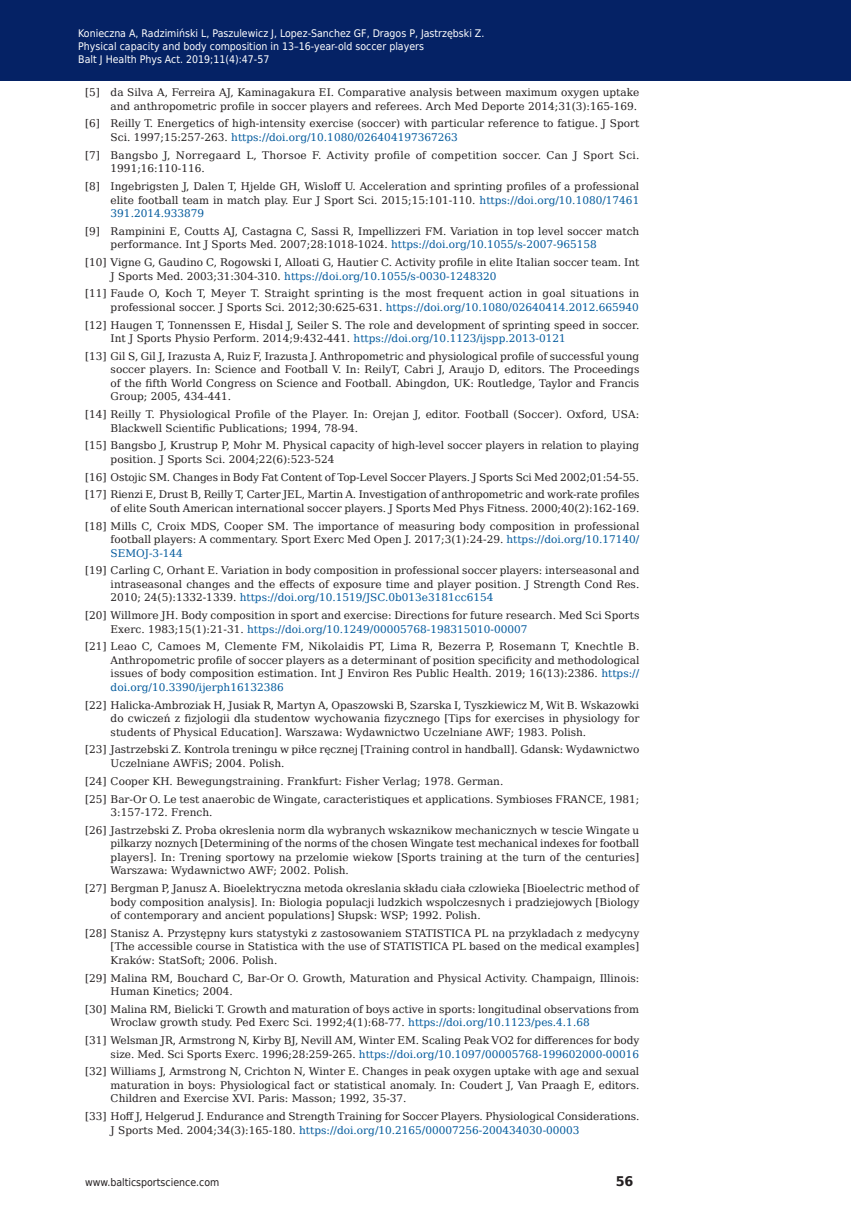
<style>
.page{position:relative;width:851px;height:1212px;background:#fff}
.page>*{position:absolute;margin:0;border:0;box-sizing:border-box;transform-origin:0 0}
.t1{font:700 13.35px "DejaVu Sans";color:#231f20;scale:.96 1}
.t2{font:10.5px/13.5px "DejaVu Serif";color:#231f20}
.t3{font:10.5px/12.6px "DejaVu Sans Condensed";color:#fff}
.t4{font:10.5px/13.5px "DejaVu Serif";letter-spacing:.025em;color:#231f20}
.t5{font:700 10.5px "DejaVu Sans";color:#fff}
.t6{font:10.5px "DejaVu Sans";color:#fff}
.t7{font:10.5px "DejaVu Sans Condensed";color:#231f20}
.s1{color:#01599c}
</style>
<div class="page">
<div style="left:0;top:0;width:850px;height:80px;background:#052265"></div>
<p class="t3" style="left:78px;top:27px;width:407px">Konieczna A, Radzimiński L, Paszulewicz J, Lopez-Sanchez GF, Dragos P, Jastrzębski Z.<br>Physical capacity and body composition in 13–16-year-old soccer players<br>Balt J Health Phys Act. 2019;11(4):47-57</p>
<p class="t5" style="left:86px;top:34px;width:358px">Baltic Journal of Health and Physical Activity 2014; 1(1): 1-4</p>
<p class="t6" style="left:86px;top:46px;width:320px">Journal of Gdansk University of Physical Education and Sport</p>
<p class="t2" style="left:85px;top:85px;width:555px;text-align:right">[5] da Silva A, Ferreira AJ, Kaminagakura EI. Comparative analysis between maximum oxygen uptake and anthropometric profile in soccer players and referees. Arch Med Deporte 2014;31(3):165-169.</p>
<p class="t2" style="left:111px;top:117px;width:530px;text-indent:-26px">[6] Reilly T. Energetics of high-intensity exercise (soccer) with particular reference to fatigue. J Sport<br>Sci. 1997;15:257-263. <span class="s1">https://doi.org/10.1080/026404197367263</span></p>
<p class="t4" style="left:111px;top:148px;width:530px;text-indent:-26px">[7] Bangsbo J, Norregaard L, Thorsoe F. Activity profile of competition soccer. Can J Sport Sci.<br>1991;16:110-116.</p>
<p class="t2" style="left:111px;top:179px;width:530px;text-align:justify;text-indent:-26px">[8] Ingebrigsten J, Dalen T, Hjelde GH, Wisloff U. Acceleration and sprinting profiles of a professional elite football team in match play. Eur J Sport Sci. 2015;15:101-110. <span class="s1">https://doi.org/10.1080/17461<br>391.2014.933879</span></p>
<p class="t2" style="left:111px;top:224px;width:530px;text-indent:-26px">[9] Rampinini E, Coutts AJ, Castagna C, Sassi R, Impellizzeri FM. Variation in top level soccer match performance. Int J Sports Med. 2007;28:1018-1024. <span class="s1">https://doi.org/10.1055/s-2007-965158</span></p>
<p class="t2" style="left:111px;top:255px;width:530px;text-indent:-26px">[10] Vigne G, Gaudino C, Rogowski I, Alloati G, Hautier C. Activity profile in elite Italian soccer team. Int<br>J Sports Med. 2003;31:304-310. <span class="s1">https://doi.org/10.1055/s-0030-1248320</span></p>
<p class="t2" style="left:85px;top:287px;width:555px;text-align:right">[11] Faude O, Koch T, Meyer T. Straight sprinting is the most frequent action in goal situations in professional soccer. J Sports Sci. 2012;30:625-631. <span class="s1">https://doi.org/10.1080/02640414.2012.665940</span></p>
<p class="t2" style="left:111px;top:318px;width:530px;text-indent:-26px">[12] Haugen T, Tonnenssen E, Hisdal J, Seiler S. The role and development of sprinting speed in soccer.<br>Int J Sports Physio Perform. 2014;9:432-441. <span class="s1">https://doi.org/10.1123/ijspp.2013-0121</span></p>
<p class="t2" style="left:111px;top:349px;width:530px;text-align:justify;text-indent:-26px">[13] Gil S, Gil J, Irazusta A, Ruiz F, Irazusta J. Anthropometric and physiological profile of successful young soccer players. In: Science and Football V. In: ReilyT, Cabri J, Araujo D, editors. The Proceedings of the fifth World Congress on Science and Football. Abingdon, UK: Routledge, Taylor and Francis Group; 2005, 434-441.</p>
<p class="t2" style="left:111px;top:407px;width:530px;text-indent:-26px">[14] Reilly T. Physiological Profile of the Player. In: Orejan J, editor. Football (Soccer). Oxford, USA:<br>Blackwell Scientific Publications; 1994, 78-94.</p>
<p class="t2" style="left:111px;top:439px;width:530px;text-indent:-26px">[15] Bangsbo J, Krustrup P, Mohr M. Physical capacity of high-level soccer players in relation to playing position. J Sports Sci. 2004;22(6):523-524</p>
<p class="t2" style="left:85px;top:468px;width:556px;line-height:17.7px">[16] Ostojic SM. Changes in Body Fat Content of Top-Level Soccer Players. J Sports Sci Med 2002;01:54-55. [17] Rienzi E, Drust B, Reilly T, Carter JEL, Martin A. Investigation of anthropometric and work-rate profiles</p>
<p class="t2" style="left:85px;top:499px;width:555px;line-height:17.7px;text-align:right">of elite South American international soccer players. J Sports Med Phys Fitness. 2000;40(2):162-169.<br>[18] Mills C, Croix MDS, Cooper SM. The importance of measuring body composition in professional</p>
<p class="t2" style="left:111px;top:532px;width:530px">football players: A commentary. Sport Exerc Med Open J. 2017;3(1):24-29. <span class="s1">https://doi.org/10.17140/<br>SEMOJ-3-144</span></p>
<p class="t2" style="left:111px;top:564px;width:530px;text-align:justify;text-indent:-26px">[19] Carling C, Orhant E. Variation in body composition in professional soccer players: interseasonal and intraseasonal changes and the effects of exposure time and player position. J Strength Cond Res.<br>2010; 24(5):1332-1339. <span class="s1">https://doi.org/10.1519/JSC.0b013e3181cc6154</span></p>
<p class="t2" style="left:111px;top:608px;width:530px;text-indent:-26px">[20] Willmore JH. Body composition in sport and exercise: Directions for future research. Med Sci Sports<br>Exerc. 1983;15(1):21-31. <span class="s1">https://doi.org/10.1249/00005768-198315010-00007</span></p>
<p class="t2" style="left:111px;top:640px;width:530px;text-align:justify;text-indent:-26px">[21] Leao C, Camoes M, Clemente FM, Nikolaidis PT, Lima R, Bezerra P, Rosemann T, Knechtle B.<br>Anthropometric profile of soccer players as a determinant of position specificity and methodological issues of body composition estimation. Int J Environ Res Public Health. 2019; 16(13):2386. <span class="s1">https:// doi.org/10.3390/ijerph16132386</span></p>
<p class="t2" style="left:111px;top:698px;width:530px;text-align:justify;text-indent:-26px">[22] Halicka-Ambroziak H, Jusiak R, Martyn A, Opaszowski B, Szarska I, Tyszkiewicz M, Wit B. Wskazowki do cwiczeń z fizjologii dla studentow wychowania fizycznego [Tips for exercises in physiology for students of Physical Education]. Warszawa: Wydawnictwo Uczelniane AWF; 1983. Polish.</p>
<p class="t2" style="left:111px;top:743px;width:530px;text-indent:-26px">[23] Jastrzebski Z. Kontrola treningu w piłce ręcznej [Training control in handball]. Gdansk: Wydawnictwo<br>Uczelniane AWFiS; 2004. Polish.</p>
<p class="t2" style="left:85px;top:772px;width:555px;line-height:17.7px">[24] Cooper KH. Bewegungstraining. Frankfurt: Fisher Verlag; 1978. German.<br>[25] Bar-Or O. Le test anaerobic de Wingate, caracteristiques et applications. Symbioses FRANCE, 1981;</p>
<p class="t2" style="left:85px;top:803px;width:555px;line-height:17.7px;text-indent:26px">3:157-172. French.<br>[26] Jastrzebski Z. Proba okreslenia norm dla wybranych wskaznikow mechanicznych w tescie Wingate u</p>
<p class="t2" style="left:111px;top:836px;width:530px;text-align:justify">pilkarzy noznych [Determining of the norms of the chosen Wingate test mechanical indexes for football players]. In: Trening sportowy na przelomie wiekow [Sports training at the turn of the centuries] Warszawa: Wydawnictwo AWF; 2002. Polish.</p>
<p class="t2" style="left:111px;top:881px;width:530px;text-align:justify;text-indent:-26px">[27] Bergman P, Janusz A. Bioelektryczna metoda okreslania składu ciała czlowieka [Bioelectric method of body composition analysis]. In: Biologia populacji ludzkich wspolczesnych i pradziejowych [Biology of contemporary and ancient populations] Słupsk: WSP; 1992. Polish.</p>
<p class="t2" style="left:111px;top:926px;width:530px;text-align:justify;text-indent:-26px">[28] Stanisz A. Przystępny kurs statystyki z zastosowaniem STATISTICA PL na przykladach z medycyny [The accessible course in Statistica with the use of STATISTICA PL based on the medical examples] Kraków: StatSoft; 2006. Polish.</p>
<p class="t2" style="left:111px;top:971px;width:530px;text-indent:-26px">[29] Malina RM, Bouchard C, Bar-Or O. Growth, Maturation and Physical Activity. Champaign, Illinois:<br>Human Kinetics; 2004.</p>
<p class="t2" style="left:111px;top:1002px;width:530px;text-indent:-26px">[30] Malina RM, Bielicki T. Growth and maturation of boys active in sports: longitudinal observations from<br>Wroclaw growth study. Ped Exerc Sci. 1992;4(1):68-77. <span class="s1">https://doi.org/10.1123/pes.4.1.68</span></p>
<p class="t2" style="left:85px;top:1033px;width:555px;text-align:right">[31] Welsman JR, Armstrong N, Kirby BJ, Nevill AM, Winter EM. Scaling Peak VO2 for differences for body size. Med. Sci Sports Exerc. 1996;28:259-265. <span class="s1">https://doi.org/10.1097/00005768-199602000-00016</span></p>
<p class="t2" style="left:111px;top:1064px;width:530px;text-align:justify;text-indent:-26px">[32] Williams J, Armstrong N, Crichton N, Winter E. Changes in peak oxygen uptake with age and sexual maturation in boys: Physiological fact or statistical anomaly. In: Coudert J, Van Praagh E, editors.<br>Children and Exercise XVI. Paris: Masson; 1992, 35-37.</p>
<p class="t2" style="left:111px;top:1109px;width:530px;text-indent:-26px">[33] Hoff J, Helgerud J. Endurance and Strength Training for Soccer Players. Physiological Considerations.<br>J Sports Med. 2004;34(3):165-180. <span class="s1">https://doi.org/10.2165/00007256-200434030-00003</span></p>
<p class="t7" style="left:85px;top:1174px;width:136px">www.balticsportscience.com</p>
<p class="t1" style="left:615px;top:1170px;width:20px">56</p>
</div>
